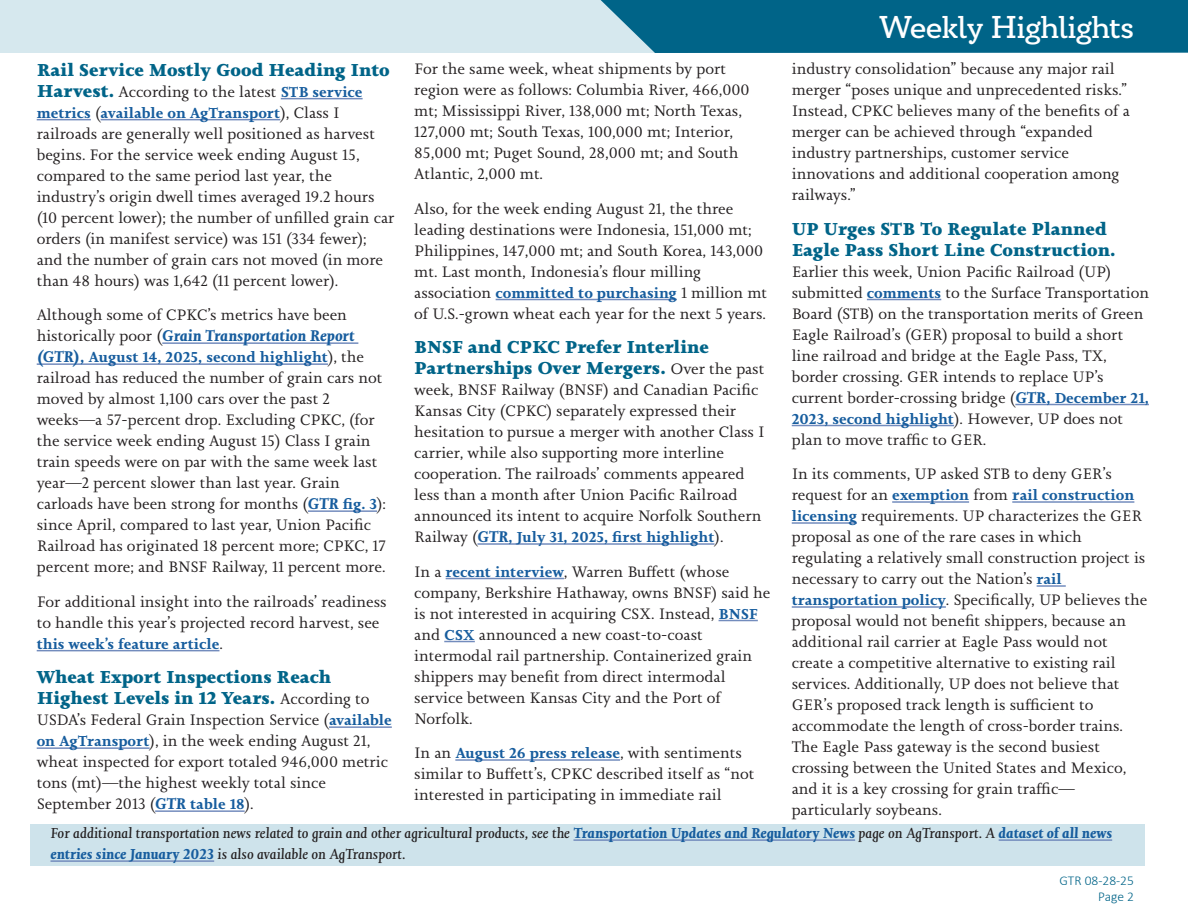
<style>
.page{position:relative;width:1188px;height:918px;background:#fff}
.page>*{position:absolute;margin:0;border:0;box-sizing:border-box;transform-origin:0 0}
.Section_Header{font:500 31.5px "Circe Slab A";color:#fff}
.t1{font:900 18px/21px "Joanna Nova";color:#006488}
.t2{font:italic 700 16.2px "Joanna Nova";color:#175d9e}
.t3{font:15.75px/21px "Joanna Nova";color:#231f20}
.t4{font:700 15px "Joanna Nova";color:#175d9e}
.Highlights_AgTransport{font:italic 15px/21px "Joanna Nova";color:#231f20}
.t5{font:300 13.5px/16.2px "Calibri";color:#006488;text-align:right}
.s1{font-weight:700;font-size:15px;color:#175d9e}
.s2{font-weight:400;font-size:15.75px;color:#231f20}
.s3{font-weight:400;font-style:normal;font-size:15.75px;color:#231f20}
.s4{font-weight:400;font-style:normal;font-size:16.5px;color:#231f20}
.s5{font-style:italic;font-size:16.2px}
.s6{font-size:15.75px}
.s7{font-weight:700;font-style:italic;font-size:16.2px;color:#175d9e}
.s8{font-weight:700;color:#175d9e}
</style>
<div class="page">
<div style="left:0;top:0;width:688px;height:53px;background:#d6e8ee"></div>
<div style="left:600px;top:0;width:588px;height:53px;background:#006488"></div>
<hr style="left:281px;top:98px;width:82px;height:1px;background:#738cbd">
<hr style="left:37px;top:119px;width:54px;height:1px;background:#738cbd">
<hr style="left:101px;top:119px;width:179px;height:1px;background:#738cbd">
<hr style="left:162px;top:342px;width:196px;height:2px;background:#738cbd">
<hr style="left:37px;top:363px;width:291px;height:2px;background:#738cbd">
<hr style="left:308px;top:510px;width:69px;height:2px;background:#738cbd">
<hr style="left:37px;top:650px;width:182px;height:1px;background:#738cbd">
<hr style="left:329px;top:726px;width:63px;height:2px;background:#738cbd">
<hr style="left:37px;top:747px;width:113px;height:2px;background:#738cbd">
<hr style="left:155px;top:810px;width:90px;height:2px;background:#738cbd">
<hr style="left:496px;top:299px;width:181px;height:1px;background:#738cbd">
<hr style="left:478px;top:543px;width:237px;height:2px;background:#738cbd">
<hr style="left:446px;top:578px;width:118px;height:1px;background:#738cbd">
<hr style="left:719px;top:620px;width:39px;height:1px;background:#738cbd">
<hr style="left:444px;top:641px;width:31px;height:1px;background:#738cbd">
<hr style="left:455px;top:759px;width:165px;height:2px;background:#738cbd">
<hr style="left:867px;top:299px;width:74px;height:1px;background:#738cbd">
<hr style="left:1015px;top:404px;width:134px;height:1px;background:#738cbd">
<hr style="left:792px;top:425px;width:162px;height:1px;background:#738cbd">
<hr style="left:892px;top:501px;width:77px;height:2px;background:#738cbd">
<hr style="left:1012px;top:501px;width:122px;height:2px;background:#738cbd">
<hr style="left:792px;top:522px;width:65px;height:2px;background:#738cbd">
<hr style="left:1037px;top:585px;width:29px;height:2px;background:#738cbd">
<hr style="left:792px;top:606px;width:154px;height:2px;background:#738cbd">
<div style="left:30px;top:824px;width:1115px;height:42px;background:#cee3eb"></div>
<hr style="left:573px;top:839px;width:282px;height:2px;background:#738cbd">
<hr style="left:999px;top:839px;width:113px;height:2px;background:#738cbd">
<hr style="left:50px;top:860px;width:164px;height:2px;background:#738cbd">
<h2 class="t1" style="left:37px;top:59px;width:355px">Rail Service Mostly Good Heading Into<br>Harvest.</h2>
<p class="t3" style="left:118px;top:81px;width:246px">According to the latest <span class="s1">STB service</span></p>
<p class="t4" style="left:37px;top:103px;width:304px">metrics <span class="s2">(</span>available on AgTransport<span class="s2">), Class I</span></p>
<p class="t3" style="left:37px;top:123px;width:359px">railroads are generally well positioned as harvest begins. For the service week ending August 15, compared to the same period last year, the industry’s origin dwell times averaged 19.2 hours (10 percent lower); the number of unfilled grain car orders (in manifest service) was 151 (334 fewer); and the number of grain cars not moved (in more than 48 hours) was 1,642 (11 percent lower).</p>
<p class="t3" style="left:37px;top:304px;width:312px">Although some of CPKC’s metrics have been</p>
<p class="t2" style="left:37px;top:325px;width:320px"><span class="s3">historically poor</span> <span class="s4">(</span>Grain Transportation Report</p>
<p class="t4" style="left:37px;top:347px;width:329px"><span class="s5">(GTR)</span><span class="s6">,</span> August 14, 2025, second highlight<span class="s2">), the</span></p>
<p class="t3" style="left:37px;top:367px;width:351px">railroad has reduced the number of grain cars not moved by almost 1,100 cars over the past 2 weeks—a 57-percent drop. Excluding CPKC, (for the service week ending August 15) Class I grain train speeds were on par with the same week last year—2 percent slower than last year. Grain carloads have been strong for months (<span class="s7">GTR</span> <span class="s1">fig. 3</span>): since April, compared to last year, Union Pacific Railroad has originated 18 percent more; CPKC, 17 percent more; and BNSF Railway, 11 percent more.</p>
<p class="t3" style="left:37px;top:591px;width:352px">For additional insight into the railroads’ readiness to handle this year’s projected record harvest, see</p>
<p class="t4" style="left:37px;top:634px;width:188px">this week’s feature article<span class="s2">.</span></p>
<h2 class="t1" style="left:37px;top:667px;width:296px">Wheat Export Inspections Reach<br>Highest Levels in 12 Years.</h2>
<p class="t3" style="left:37px;top:688px;width:357px;text-indent:243px">According to USDA’s Federal Grain Inspection Service (<span class="s1">available on AgTransport</span>), in the week ending August 21, wheat inspected for export totaled 946,000 metric tons (mt)—the highest weekly total since September 2013 (<span class="s7">GTR</span> <span class="s1">table 18</span>).</p>
<p class="t3" style="left:414px;top:58px;width:337px">For the same week, wheat shipments by port region were as follows: Columbia River, 466,000 mt; Mississippi River, 138,000 mt; North Texas, 127,000 mt; South Texas, 100,000 mt; Interior, 85,000 mt; Puget Sound, 28,000 mt; and South Atlantic, 2,000 mt.</p>
<p class="t3" style="left:414px;top:198px;width:355px">Also, for the week ending August 21, the three leading destinations were Indonesia, 151,000 mt; Philippines, 147,000 mt; and South Korea, 143,000 mt. Last month, Indonesia’s flour milling association <span class="s1">committed to purchasing</span> 1 million mt of U.S.-grown wheat each year for the next 5 years.</p>
<h2 class="t1" style="left:414px;top:336px;width:296px">BNSF and CPKC Prefer Interline<br>Partnerships Over Mergers.</h2>
<p class="t3" style="left:414px;top:358px;width:352px;text-indent:256px">Over the past week, BNSF Railway (BNSF) and Canadian Pacific Kansas City (CPKC) separately expressed their hesitation to pursue a merger with another Class I carrier, while also supporting more interline cooperation. The railroads’ comments appeared less than a month after Union Pacific Railroad announced its intent to acquire Norfolk Southern</p>
<p class="t4" style="left:414px;top:527px;width:311px"><span class="s2">Railway (</span><span class="s5">GTR</span>, July 31, 2025, first highlight<span class="s2">).</span></p>
<p class="t3" style="left:414px;top:561px;width:358px">In a <span class="s1">recent interview</span>, Warren Buffett (whose company, Berkshire Hathaway, owns BNSF) said he is not interested in acquiring CSX. Instead, <span class="s1">BNSF </span>and <span class="s1">CSX</span> announced a new coast-to-coast intermodal rail partnership. Containerized grain shippers may benefit from direct intermodal service between Kansas City and the Port of Norfolk.</p>
<p class="t4" style="left:414px;top:743px;width:329px"><span class="s2">In an</span> August 26 press release<span class="s2">, with sentiments</span></p>
<p class="t3" style="left:414px;top:763px;width:342px">similar to Buffett’s, CPKC described itself as “not interested in participating in immediate rail</p>
<h1 class="Section_Header" style="left:879px;top:9px;width:256px">Weekly Highlights</h1>
<p class="t3" style="left:792px;top:58px;width:340px">industry consolidation” because any major rail merger “poses unique and unprecedented risks.” Instead, CPKC believes many of the benefits of a merger can be achieved through “expanded industry partnerships, customer service innovations and additional cooperation among railways.”</p>
<h2 class="t1" style="left:792px;top:218px;width:325px">UP Urges STB To Regulate Planned<br>Eagle Pass Short Line Construction.</h2>
<p class="t3" style="left:792px;top:261px;width:359px">Earlier this week, Union Pacific Railroad (UP) submitted <span class="s1">comments</span> to the Surface Transportation Board (STB) on the transportation merits of Green Eagle Railroad’s (GER) proposal to build a short line railroad and bridge at the Eagle Pass, TX, border crossing. GER intends to replace UP’s current border-crossing bridge (<span class="s7">GTR</span><span class="s1">, December 21,</span></p>
<p class="t4" style="left:792px;top:409px;width:333px">2023, second highlight<span class="s2">). However, UP does not</span></p>
<p class="t3" style="left:792px;top:429px;width:196px">plan to move traffic to GER.</p>
<p class="t3" style="left:792px;top:463px;width:322px">In its comments, UP asked STB to deny GER’s</p>
<p class="t4" style="left:792px;top:485px;width:344px"><span class="s2">request for an</span> exemption <span class="s2">from</span> <span class="s6">r</span>ail construction</p>
<p class="t3" style="left:792px;top:505px;width:357px"><span class="s1">licensing</span> requirements. UP characterizes the GER proposal as one of the rare cases in which regulating a relatively small construction project is necessary to carry out the Nation’s <span class="s1">rail transportation policy</span>. Specifically, UP believes the proposal would not benefit shippers, because an additional rail carrier at Eagle Pass would not create a competitive alternative to existing rail services. Additionally, UP does not believe that GER’s proposed track length is sufficient to accommodate the length of cross-border trains.<br>The Eagle Pass gateway is the second busiest crossing between the United States and Mexico, and it is a key crossing for grain traffic— particularly soybeans.</p>
<p class="Highlights_AgTransport" style="left:50px;top:822px;width:1063px">For additional transportation news related to grain and other agricultural products, see the <span class="s8">Transportation Updates and Regulatory News</span> page on AgTransport. A <span class="s8">dataset of all news entries since January 2023</span> is also available on AgTransport.</p>
<p class="t5" style="left:1060px;top:872px;width:76px">GTR 08-28-25<br>Page 2</p>
</div>
